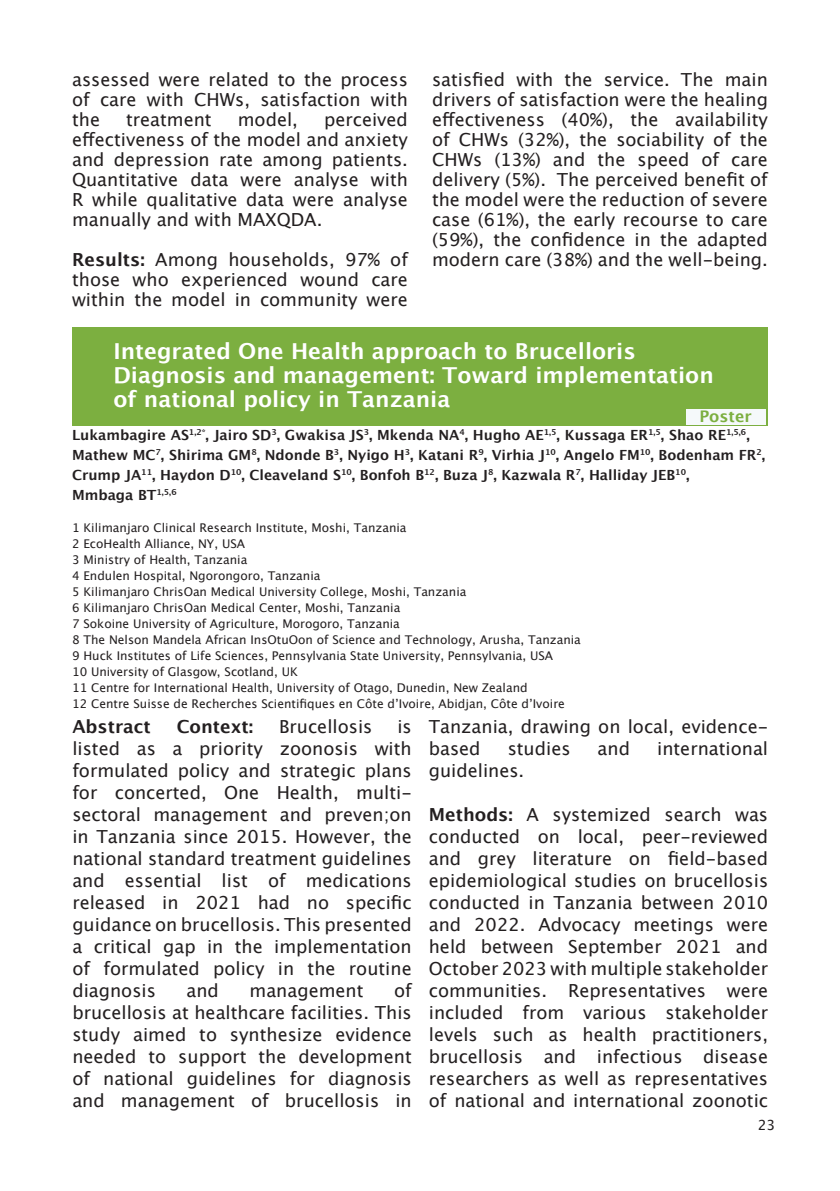
<style>
.page{position:relative;width:840px;height:1191px;background:#fff}
.page>*{position:absolute;margin:0;border:0;box-sizing:border-box;transform-origin:0 0}
.t1{font:700 22px/24px "Lucida Grande";color:#fff}
.t2{font:18px/22px "Lucida Grande";color:#231f20;text-align:justify}
.t3{font:700 18px "Lucida Grande";color:#231f20}
.t4{font:700 16px "Lucida Grande";color:#7caf40}
.t5{font:700 14px/20px "Lucida Grande";color:#231f20}
.t6{font:14px "Lucida Grande";color:#231f20}
.t7{font:12px "Lucida Grande";color:#231f20}
.s1{font-weight:700}
</style>
<div class="page">
<div style="left:72px;top:327px;width:695px;height:99px;background:#7caf40"></div>
<div style="left:685px;top:410px;width:80px;height:15px;background:#f5f9fa"></div>
<p class="t2" style="left:72px;top:70px;width:337px;line-height:20px">assessed were related to the process of care with CHWs, satisfaction with the</p>
<p class="t2" style="left:72px;top:110px;width:337px;line-height:20px;text-indent:252px">perceived effectiveness of the model and anxiety and depression rate among patients.<br>Quantitative data were analyse with R while qualitative data were analyse manually and with MAXQDA.</p>
<p class="t2" style="left:72px;top:250px;width:337px;line-height:20px"><span class="s1">Results:</span> Among households, 97% of those who experienced wound care within the model in community were</p>
<p class="t2" style="left:126px;top:109px;width:87px">treatment</p>
<p class="t2" style="left:238px;top:109px;width:62px">model,</p>
<p class="t2" style="left:432px;top:70px;width:337px;line-height:20px">satisfied with the service. The main drivers of satisfaction were the healing effectiveness (40%), the availability of CHWs (32%), the sociability of the CHWs (13%) and the speed of care delivery (5%). The perceived benefit of the model were the reduction of severe case (61%), the early recourse to care (59%), the confidence in the adapted modern care (38%) and the well-being.</p>
<p class="t1" style="left:113px;top:339px;width:601px">Integrated One Health approach to Brucelloris<br>Diagnosis and management: Toward implementation of national policy in Tanzania</p>
<p class="t4" style="left:699px;top:403px;width:54px">Poster</p>
<p class="t5" style="left:72px;top:424px;width:694px">Lukambagire AS<sup>1,2*</sup>, Jairo SD<sup>3</sup>, Gwakisa JS<sup>3</sup>, Mkenda NA<sup>4</sup>, Hugho AE<sup>1,5</sup>, Kussaga ER<sup>1,5</sup>, Shao RE<sup>1,5,6</sup>,<br>Mathew MC<sup>7</sup>, Shirima GM<sup>8</sup>, Ndonde B<sup>3</sup>, Nyigo H<sup>3</sup>, Katani R<sup>9</sup>, Virhia J<sup>10</sup>, Angelo FM<sup>10</sup>, Bodenham FR<sup>2</sup>,<br>Crump JA<sup>11</sup>, Haydon D<sup>10</sup>, Cleaveland S<sup>10</sup>, Bonfoh B<sup>12</sup>, Buza J<sup>8</sup>, Kazwala R<sup>7</sup>, Halliday JEB<sup>10</sup>,</p>
<p class="t5" style="left:72px;top:484px;width:106px">Mmbaga BT<sup>1,5,6</sup></p>
<p class="t7" style="left:72px;top:520px;width:336px">1 Kilimanjaro Clinical Research Institute, Moshi, Tanzania</p>
<p class="t7" style="left:72px;top:536px;width:174px">2 EcoHealth Alliance, NY, USA</p>
<p class="t7" style="left:72px;top:552px;width:177px">3 Ministry of Health, Tanzania</p>
<p class="t7" style="left:72px;top:568px;width:250px">4 Endulen Hospital, Ngorongoro, Tanzania</p>
<p class="t7" style="left:72px;top:584px;width:395px">5 Kilimanjaro ChrisOan Medical University College, Moshi, Tanzania</p>
<p class="t7" style="left:72px;top:600px;width:329px">6 Kilimanjaro ChrisOan Medical Center, Moshi, Tanzania</p>
<p class="t7" style="left:72px;top:616px;width:329px">7 Sokoine University of Agriculture, Morogoro, Tanzania</p>
<p class="t7" style="left:72px;top:632px;width:510px">8 The Nelson Mandela African InsOtuOon of Science and Technology, Arusha, Tanzania</p>
<p class="t7" style="left:72px;top:648px;width:482px">9 Huck Institutes of Life Sciences, Pennsylvania State University, Pennsylvania, USA</p>
<p class="t7" style="left:72px;top:664px;width:227px">10 University of Glasgow, Scotland, UK</p>
<p class="t7" style="left:72px;top:680px;width:457px">11 Centre for International Health, University of Otago, Dunedin, New Zealand</p>
<p class="t7" style="left:72px;top:696px;width:494px">12 Centre Suisse de Recherches Scientifiques en Côte d’Ivoire, Abidjan, Côte d’Ivoire</p>
<p class="t3" style="left:72px;top:712px;width:80px">Abstract</p>
<p class="t3" style="left:177px;top:712px;width:78px">Context:</p>
<p class="t2" style="left:279px;top:715px;width:95px">Brucellosis</p>
<p class="t2" style="left:428px;top:715px;width:341px">Tanzania, drawing on local, evidence&shy;based</p>
<p class="t2" style="left:72px;top:715px;width:341px;text-indent:325px">is listed as a priority zoonosis with formulated policy and strategic plans for concerted, One Health, multi&shy;sectoral management and preven;on in Tanzania since 2015. However, the national standard treatment guidelines and essential list of medications released in 2021 had no specific guidance on brucellosis. This presented a critical gap in the implementation of formulated policy in the routine diagnosis</p>
<p class="t2" style="left:507px;top:737px;width:64px">studies</p>
<p class="t2" style="left:597px;top:737px;width:34px">and</p>
<p class="t2" style="left:656px;top:737px;width:112px">international</p>
<p class="t2" style="left:428px;top:759px;width:97px">guidelines.</p>
<p class="t2" style="left:428px;top:803px;width:341px"><span class="s1">Methods:</span> A systemized search was conducted on local, peer-reviewed and grey literature on field-based epidemiological studies on brucellosis conducted in Tanzania between 2010 and 2022. Advocacy meetings were held between September 2021 and October 2023 with multiple stakeholder communities. Representatives were included from various stakeholder levels such as health practitioners, brucellosis and infectious disease researchers as well as representatives of national and international zoonotic</p>
<p class="t2" style="left:72px;top:979px;width:341px;text-indent:321px">of brucellosis at healthcare facilities. This study aimed to synthesize evidence needed to support the development of national guidelines for diagnosis and management of brucellosis in</p>
<p class="t2" style="left:186px;top:979px;width:34px">and</p>
<p class="t2" style="left:249px;top:979px;width:115px">management</p>
<p class="t6" style="left:757px;top:1116px;width:19px">23</p>
</div>
